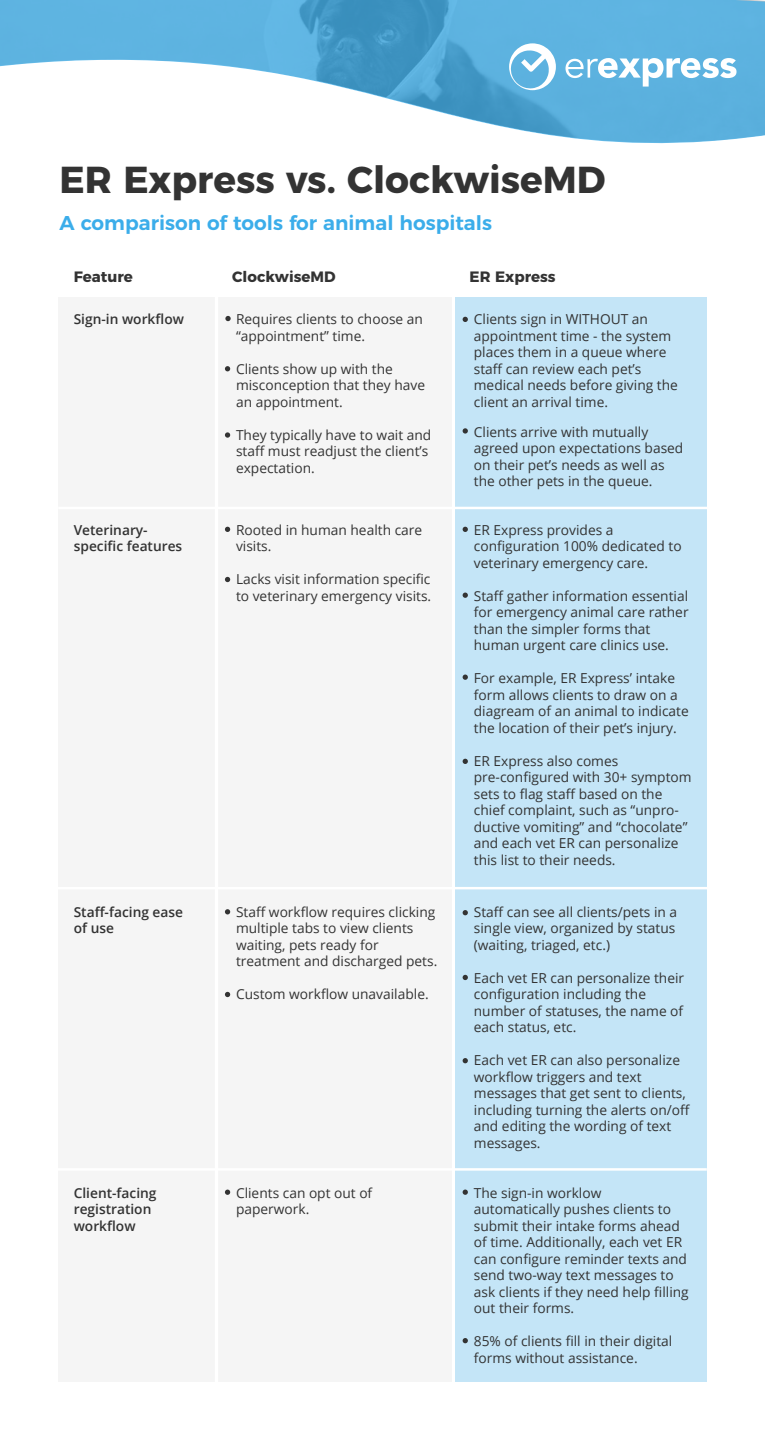
<style>
.page{position:relative;width:765px;height:1434px;background:#fff}
.page>*{position:absolute;margin:0;border:0;box-sizing:border-box;transform-origin:0 0}
.t1{font:700 37.5px "Montserrat";color:#333}
.t2{font:600 20px "Montserrat";color:#3badea}
.t3{font:700 15px "Montserrat";color:#333}
.t4{font:13.75px/16.5px "Open Sans";color:#333}
.t5{font:600 13.75px/16.5px "Open Sans";color:#333}
</style>
<div class="page">
<svg style="left:0;top:0;width:765px;height:143px;fill:#5eb4e1"></svg>
<svg style="left:509px;top:43px;width:47px;height:47px"></svg>
<svg style="left:566px;top:58px;width:171px;height:29px"></svg>
<div style="left:58px;top:298px;width:396px;height:1084px;background:#f5f5f5"></div>
<hr style="left:215px;top:255px;width:3px;height:1132px;background:#fff">
<hr style="left:452px;top:255px;width:3px;height:1132px;background:#fff">
<div style="left:455px;top:298px;width:251px;height:1084px;background:#c4e5f7"></div>
<hr style="left:58px;top:507px;width:651px;height:2px;background:#fff">
<hr style="left:57px;top:887px;width:651px;height:2px;background:#fff">
<hr style="left:56px;top:1168px;width:651px;height:3px;background:#fff">
<svg style="left:225px;top:316px;width:6px;height:5px"></svg>
<svg style="left:225px;top:366px;width:5px;height:5px"></svg>
<svg style="left:225px;top:432px;width:5px;height:6px"></svg>
<svg style="left:463px;top:317px;width:5px;height:5px"></svg>
<svg style="left:463px;top:428px;width:5px;height:6px"></svg>
<svg style="left:225px;top:527px;width:5px;height:5px"></svg>
<svg style="left:225px;top:577px;width:5px;height:5px"></svg>
<svg style="left:463px;top:527px;width:5px;height:5px"></svg>
<svg style="left:463px;top:592px;width:5px;height:6px"></svg>
<svg style="left:463px;top:674px;width:5px;height:6px"></svg>
<svg style="left:463px;top:759px;width:5px;height:5px"></svg>
<svg style="left:225px;top:909px;width:5px;height:5px"></svg>
<svg style="left:225px;top:992px;width:5px;height:5px"></svg>
<svg style="left:463px;top:910px;width:5px;height:5px"></svg>
<svg style="left:463px;top:975px;width:5px;height:5px"></svg>
<svg style="left:463px;top:1058px;width:5px;height:5px"></svg>
<svg style="left:225px;top:1189px;width:5px;height:6px"></svg>
<svg style="left:463px;top:1189px;width:5px;height:6px"></svg>
<svg style="left:463px;top:1338px;width:5px;height:5px"></svg>
<h1 class="t1" style="left:60px;top:149px;width:548px">ER Express vs. ClockwiseMD</h1>
<h2 class="t2" style="left:60px;top:206px;width:434px">A comparison of tools for animal hospitals</h2>
<p class="t3" style="left:74px;top:265px;width:61px">Feature</p>
<p class="t3" style="left:232px;top:265px;width:105px">ClockwiseMD</p>
<p class="t3" style="left:470px;top:265px;width:88px">ER Express</p>
<p class="t5" style="left:74px;top:311px;width:112px">Sign-in workflow</p>
<p class="t4" style="left:236px;top:311px;width:188px">Requires clients to choose an “appointment” time.</p>
<p class="t4" style="left:236px;top:360px;width:191px">Clients show up with the misconception that they have an appointment.</p>
<p class="t4" style="left:236px;top:426px;width:197px">They typically have to wait and staff must readjust the client’s expectation.</p>
<p class="t4" style="left:474px;top:311px;width:206px">Clients sign in WITHOUT an appointment time - the system places them in a queue where staff can review each pet’s medical needs before giving the client an arrival time.</p>
<p class="t4" style="left:474px;top:423px;width:211px">Clients arrive with mutually agreed upon expectations based on their pet’s needs as well as the other pets in the queue.</p>
<p class="t5" style="left:74px;top:521px;width:110px">Veterinary&shy;specific features</p>
<p class="t4" style="left:236px;top:521px;width:188px">Rooted in human health care visits.</p>
<p class="t4" style="left:236px;top:571px;width:197px">Lacks visit information specific to veterinary emergency visits.</p>
<p class="t5" style="left:74px;top:903px;width:111px">Staff-facing ease of use</p>
<p class="t4" style="left:236px;top:903px;width:203px">Staff workflow requires clicking multiple tabs to view clients waiting, pets ready for treatment and discharged pets.</p>
<p class="t4" style="left:236px;top:986px;width:194px">Custom workflow unavailable.</p>
<p class="t4" style="left:474px;top:521px;width:209px">ER Express provides a configuration 100% dedicated to veterinary emergency care.</p>
<p class="t4" style="left:474px;top:587px;width:216px">Staff gather information essential for emergency animal care rather than the simpler forms that human urgent care clinics use.</p>
<p class="t4" style="left:474px;top:670px;width:216px">For example, ER Express’ intake form allows clients to draw on a diagream of an animal to indicate the location of their pet’s injury.</p>
<p class="t4" style="left:474px;top:752px;width:219px">ER Express also comes pre-configured with 30+ symptom sets to flag staff based on the chief complaint, such as “unpro&shy;ductive vomiting” and “chocolate” and each vet ER can personalize this list to their needs.</p>
<p class="t4" style="left:474px;top:903px;width:205px">Staff can see all clients/pets in a single view, organized by status (waiting, triaged, etc.)</p>
<p class="t4" style="left:474px;top:969px;width:212px">Each vet ER can personalize their configuration including the number of statuses, the name of each status, etc.</p>
<p class="t4" style="left:474px;top:1052px;width:218px">Each vet ER can also personalize workflow triggers and text messages that get sent to clients, including turning the alerts on/off and editing the wording of text messages.</p>
<p class="t5" style="left:74px;top:1184px;width:84px">Client-facing registration workflow</p>
<p class="t4" style="left:236px;top:1184px;width:138px">Clients can opt out of paperwork.</p>
<p class="t4" style="left:474px;top:1184px;width:216px">The sign-in worklow automatically pushes clients to submit their intake forms ahead of time. Additionally, each vet ER can configure reminder texts and send two-way text messages to ask clients if they need help filling out their forms.</p>
<p class="t4" style="left:474px;top:1332px;width:200px">85% of clients fill in their digital forms without assistance.</p>
</div>
